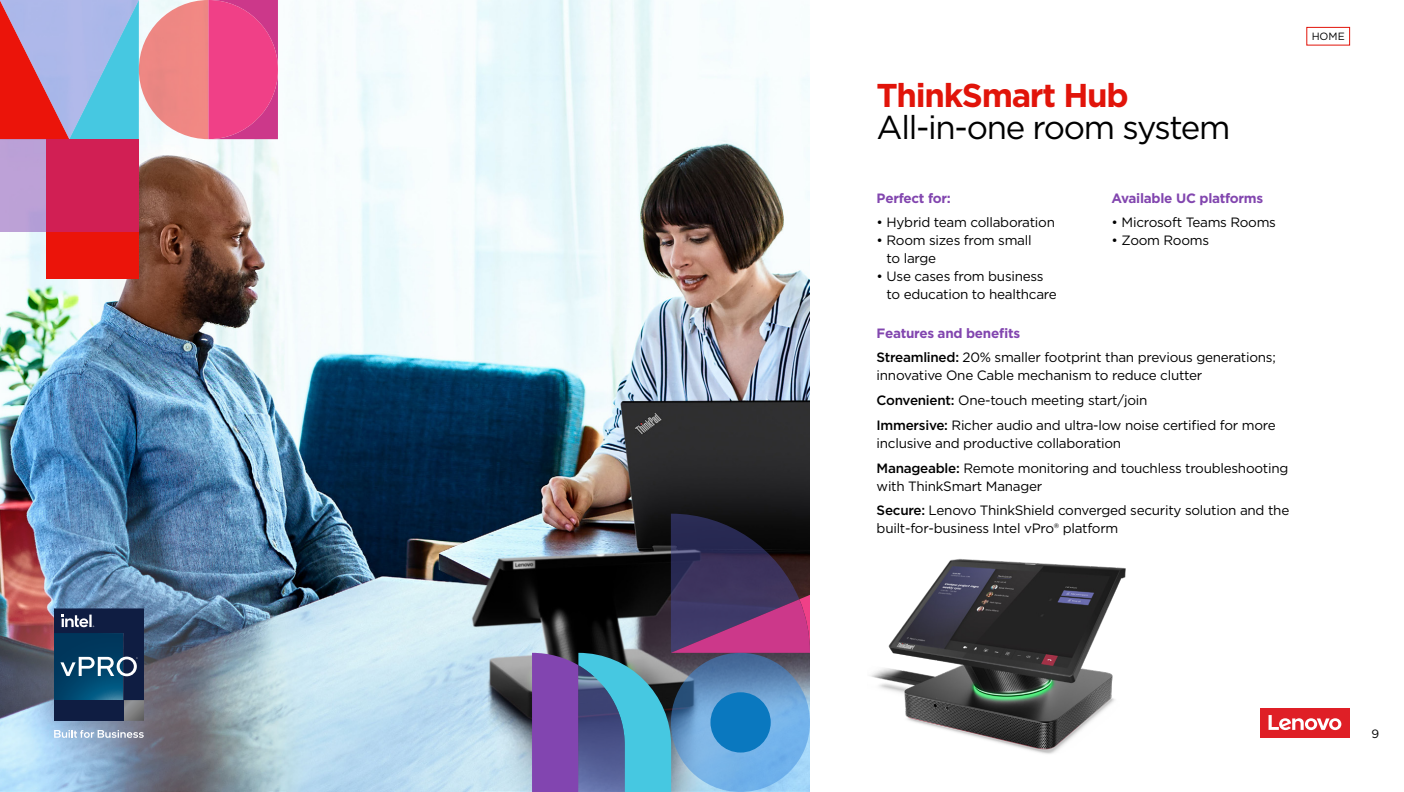
<style>
.page{position:relative;width:1404px;height:792px;background:#fff}
.page>*{position:absolute;margin:0;border:0;box-sizing:border-box;transform-origin:0 0}
.t1{font:33px "Gotham";letter-spacing:-.04em;color:#000}
.t2{font:700 33px "Gotham";letter-spacing:-.04em;color:#e1140a}
.t3{font:13.5px/24.8px "Gotham";letter-spacing:-.02em;color:#000}
.t4{font:700 13.5px "Gotham";letter-spacing:-.02em;color:#8246af}
.t5{font:12px "Gotham";color:#000}
.t6{font:10.5px "Gotham";color:#000}
.s1{font-weight:700;color:#8246af}
.s2{font-weight:500}
</style>
<div class="page">
<div style="left:1306px;top:27px;width:44px;height:18px;border:1px solid #e1140a"></div>
<img style="left:0;top:0;width:810px;height:792px">
<img style="left:0;top:434px;width:348px;height:358px">
<div style="left:1260px;top:708px;width:89px;height:30px;background:#df1f26"></div>
<svg style="left:1269px;top:715px;width:73px;height:15px"></svg>
<svg style="left:54px;top:608px;width:90px;height:113px;background:#1f4062"></svg>
<svg style="left:54px;top:730px;width:90px;height:8px"></svg>
<img style="left:870px;top:559px;width:256px;height:195px">
<svg style="left:532px;top:513px;width:278px;height:279px;background:#4f4d6d"></svg>
<svg style="left:671px;top:653px;width:139px;height:139px;background:#679cce"></svg>
<div style="left:710px;top:692px;width:61px;height:60px;background:#0a78bf;border-radius:50%"></div>
<svg style="left:0;top:0;width:278px;height:139px;background:#c781a1"></svg>
<div style="left:0;top:139px;width:46px;height:93px;background:#bca1d7"></div>
<div style="left:46px;top:139px;width:93px;height:93px;background:#d11f54"></div>
<div style="left:46px;top:232px;width:93px;height:46px;background:#eb140a"></div>
<h1 class="t2" style="left:877px;top:74px;width:253px">ThinkSmart Hub</h1>
<h1 class="t1" style="left:877px;top:106px;width:355px">All-in-one room system</h1>
<p class="t4" style="left:877px;top:189px;width:76px">Perfect for:</p>
<p class="t3" style="left:877px;top:210px;width:180px">• Hybrid team collaboration</p>
<p class="t3" style="left:887px;top:231px;width:146px;line-height:18px;text-indent:-10px">• Room sizes from small to large</p>
<p class="t3" style="left:887px;top:267px;width:172px;line-height:18px;text-indent:-10px">• Use cases from business to education to healthcare</p>
<p class="t4" style="left:1112px;top:189px;width:153px">Available UC platforms</p>
<p class="t3" style="left:1112px;top:210px;width:166px">• Microsoft Teams Rooms</p>
<p class="t3" style="left:1112px;top:228px;width:99px">• Zoom Rooms</p>
<p class="t3" style="left:877px;top:320px;width:401px"><span class="s1">Features and benefits<br></span><span class="s2">Streamlined:</span> 20% smaller footprint than previous generations;</p>
<p class="t3" style="left:877px;top:363px;width:401px">innovative One Cable mechanism to reduce clutter<br><span class="s2">Convenient:</span> One-touch meeting start/join<br><span class="s2">Immersive:</span> Richer audio and ultra-low noise certified for more</p>
<p class="t3" style="left:877px;top:430px;width:413px">inclusive and productive collaboration<br><span class="s2">Manageable:</span> Remote monitoring and touchless troubleshooting</p>
<p class="t3" style="left:877px;top:473px;width:414px">with ThinkSmart Manager<br><span class="s2">Secure:</span> Lenovo ThinkShield converged security solution and the</p>
<p class="t3" style="left:877px;top:516px;width:243px">built-for-business Intel vPro® platform</p>
<p class="t6" style="left:1312px;top:30px;width:35px">HOME</p>
<p class="t5" style="left:1371px;top:726px;width:9px">9</p>
</div>
